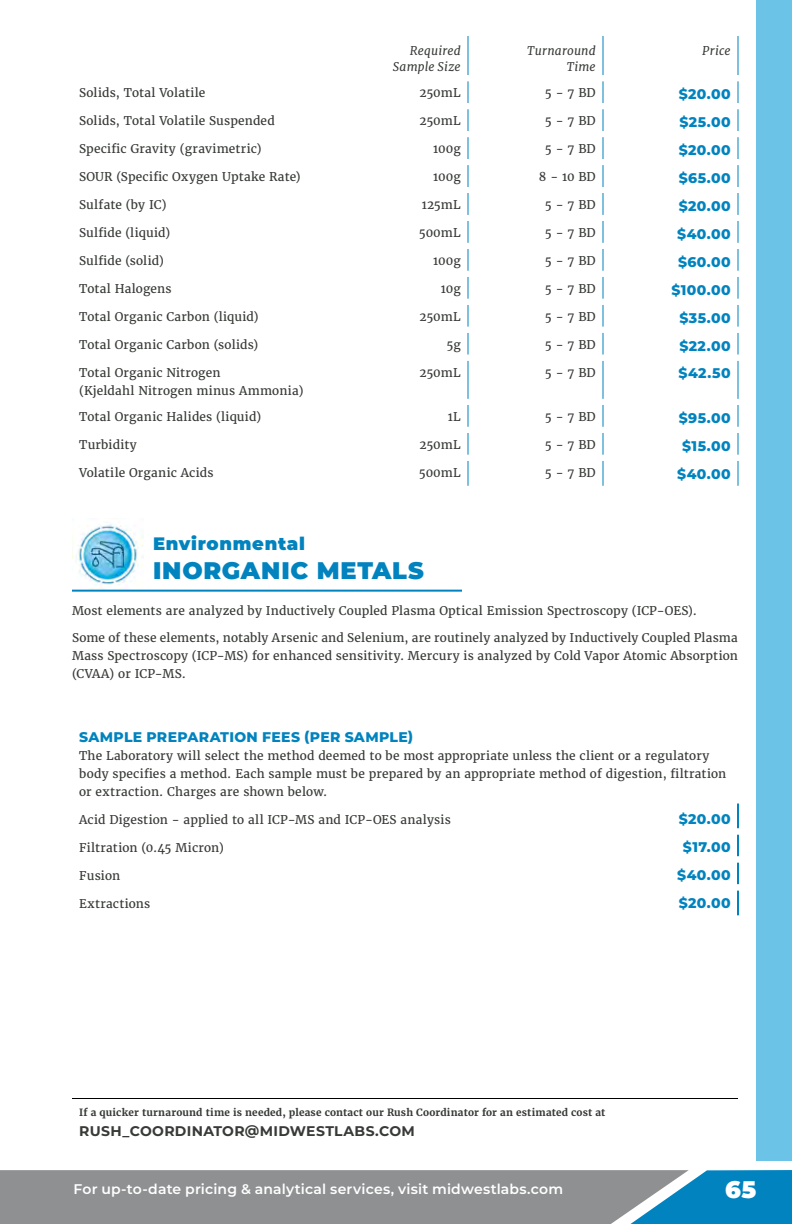
<style>
.page{position:relative;width:792px;height:1224px;background:#fff}
.page>*{position:absolute;margin:0;border:0;box-sizing:border-box;transform-origin:0 0}
.t1{font:900 24px "Montserrat";letter-spacing:.03em;color:#0083be}
.t2{font:900 24px "Montserrat";color:#fff}
.t3{font:900 18px "Montserrat";letter-spacing:.04em;color:#0083be}
.t4{font:800 14px "Montserrat";letter-spacing:.03em;color:#0083be}
.t5{font:600 14px "Montserrat";letter-spacing:.01em;color:#fff}
.t6{font:700 14px "Montserrat";letter-spacing:.02em;color:#373a36}
.t7{font:12px/18px "Merriweather";letter-spacing:.01em;color:#373a36}
.t8{font:italic 12px/16px "Merriweather";letter-spacing:.015em;color:#373a36;text-align:right}
.t9{font:700 10px "Merriweather";letter-spacing:.02em;color:#373a36}
</style>
<div class="page">
<svg style="left:0;top:1170px;width:792px;height:54px;background:#7b909b"></svg>
<div style="left:756px;top:0;width:36px;height:1161px;background:#6bc3e7"></div>
<hr style="left:468px;top:36px;width:1px;height:39px;background:#0083be">
<hr style="left:602px;top:36px;width:2px;height:39px;background:#0083be">
<hr style="left:738px;top:36px;width:1px;height:39px;background:#0083be">
<svg style="left:468px;top:81px;width:1px;height:22px"></svg>
<hr style="left:602px;top:81px;width:2px;height:22px;background:#0083be">
<svg style="left:738px;top:81px;width:1px;height:22px"></svg>
<svg style="left:468px;top:109px;width:1px;height:22px"></svg>
<hr style="left:602px;top:109px;width:2px;height:22px;background:#0083be">
<svg style="left:738px;top:109px;width:1px;height:22px"></svg>
<svg style="left:468px;top:137px;width:1px;height:22px"></svg>
<hr style="left:602px;top:137px;width:2px;height:22px;background:#0083be">
<svg style="left:738px;top:137px;width:1px;height:22px"></svg>
<svg style="left:468px;top:193px;width:1px;height:22px"></svg>
<hr style="left:602px;top:193px;width:2px;height:22px;background:#0083be">
<svg style="left:738px;top:193px;width:1px;height:22px"></svg>
<svg style="left:468px;top:221px;width:1px;height:22px"></svg>
<hr style="left:602px;top:221px;width:2px;height:22px;background:#0083be">
<svg style="left:738px;top:221px;width:1px;height:22px"></svg>
<svg style="left:468px;top:249px;width:1px;height:22px"></svg>
<hr style="left:602px;top:249px;width:2px;height:22px;background:#0083be">
<svg style="left:738px;top:249px;width:1px;height:22px"></svg>
<svg style="left:468px;top:277px;width:1px;height:22px"></svg>
<hr style="left:602px;top:277px;width:2px;height:22px;background:#0083be">
<svg style="left:738px;top:277px;width:1px;height:22px"></svg>
<svg style="left:468px;top:305px;width:1px;height:22px"></svg>
<hr style="left:602px;top:305px;width:2px;height:22px;background:#0083be">
<svg style="left:738px;top:305px;width:1px;height:22px"></svg>
<svg style="left:468px;top:333px;width:1px;height:22px"></svg>
<hr style="left:602px;top:333px;width:2px;height:22px;background:#0083be">
<svg style="left:738px;top:333px;width:1px;height:22px"></svg>
<hr style="left:468px;top:361px;width:1px;height:38px;background:#0083be">
<hr style="left:602px;top:361px;width:2px;height:38px;background:#0083be">
<hr style="left:738px;top:361px;width:1px;height:38px;background:#0083be">
<svg style="left:468px;top:405px;width:1px;height:22px"></svg>
<hr style="left:602px;top:405px;width:2px;height:22px;background:#0083be">
<svg style="left:738px;top:405px;width:1px;height:22px"></svg>
<svg style="left:468px;top:433px;width:1px;height:22px"></svg>
<hr style="left:602px;top:433px;width:2px;height:22px;background:#0083be">
<svg style="left:738px;top:433px;width:1px;height:22px"></svg>
<svg style="left:468px;top:461px;width:1px;height:25px"></svg>
<hr style="left:602px;top:461px;width:2px;height:25px;background:#0083be">
<svg style="left:738px;top:461px;width:1px;height:25px"></svg>
<svg style="left:468px;top:165px;width:1px;height:22px"></svg>
<hr style="left:602px;top:165px;width:2px;height:22px;background:#0083be">
<svg style="left:738px;top:165px;width:1px;height:22px"></svg>
<hr style="left:737px;top:804px;width:2px;height:24px;background:#0083be">
<hr style="left:737px;top:834px;width:2px;height:22px;background:#0083be">
<hr style="left:737px;top:862px;width:2px;height:22px;background:#0083be">
<hr style="left:737px;top:890px;width:2px;height:25px;background:#0083be">
<hr style="left:72px;top:1098px;width:666px;height:1px;background:#000">
<img style="left:72px;top:523px;width:72px;height:67px">
<hr style="left:72px;top:590px;width:390px;height:2px;background:#0083be">
<p class="t8" style="left:393px;top:43px;width:69px">Required<br>Sample Size</p>
<p class="t8" style="left:527px;top:43px;width:70px">Turnaround<br>Time</p>
<p class="t8" style="left:702px;top:43px;width:30px">Price</p>
<p class="t7" style="left:79px;top:84px;width:128px">Solids, Total Volatile</p>
<p class="t7" style="left:420px;top:84px;width:43px">250mL</p>
<p class="t7" style="left:545px;top:84px;width:52px">5 - 7 BD</p>
<p class="t4" style="left:679px;top:84px;width:54px">$20.00</p>
<p class="t7" style="left:79px;top:112px;width:197px">Solids, Total Volatile Suspended</p>
<p class="t7" style="left:420px;top:112px;width:43px">250mL</p>
<p class="t7" style="left:545px;top:112px;width:52px">5 - 7 BD</p>
<p class="t4" style="left:679px;top:112px;width:53px">$25.00</p>
<p class="t7" style="left:79px;top:140px;width:184px">Specific Gravity (gravimetric)</p>
<p class="t7" style="left:433px;top:140px;width:29px">100g</p>
<p class="t7" style="left:545px;top:140px;width:52px">5 - 7 BD</p>
<p class="t4" style="left:679px;top:140px;width:54px">$20.00</p>
<p class="t7" style="left:79px;top:168px;width:223px">SOUR (Specific Oxygen Uptake Rate)</p>
<p class="t7" style="left:433px;top:168px;width:29px">100g</p>
<p class="t7" style="left:539px;top:168px;width:58px">8 - 10 BD</p>
<p class="t4" style="left:679px;top:168px;width:54px">$65.00</p>
<p class="t7" style="left:79px;top:196px;width:89px">Sulfate (by IC)</p>
<p class="t7" style="left:422px;top:196px;width:41px">125mL</p>
<p class="t7" style="left:545px;top:196px;width:52px">5 - 7 BD</p>
<p class="t4" style="left:679px;top:196px;width:54px">$20.00</p>
<p class="t7" style="left:79px;top:224px;width:93px">Sulfide (liquid)</p>
<p class="t7" style="left:419px;top:224px;width:44px">500mL</p>
<p class="t7" style="left:545px;top:224px;width:52px">5 - 7 BD</p>
<p class="t4" style="left:677px;top:223px;width:55px">$40.00</p>
<p class="t7" style="left:79px;top:252px;width:86px">Sulfide (solid)</p>
<p class="t7" style="left:433px;top:252px;width:29px">100g</p>
<p class="t7" style="left:545px;top:252px;width:52px">5 - 7 BD</p>
<p class="t4" style="left:678px;top:251px;width:54px">$60.00</p>
<p class="t7" style="left:79px;top:280px;width:94px">Total Halogens</p>
<p class="t7" style="left:441px;top:280px;width:21px">10g</p>
<p class="t7" style="left:545px;top:280px;width:52px">5 - 7 BD</p>
<p class="t4" style="left:671px;top:279px;width:61px">$100.00</p>
<p class="t7" style="left:79px;top:308px;width:181px">Total Organic Carbon (liquid)</p>
<p class="t7" style="left:420px;top:308px;width:43px">250mL</p>
<p class="t7" style="left:545px;top:308px;width:52px">5 - 7 BD</p>
<p class="t4" style="left:679px;top:307px;width:53px">$35.00</p>
<p class="t7" style="left:79px;top:336px;width:181px">Total Organic Carbon (solids)</p>
<p class="t7" style="left:447px;top:336px;width:16px">5g</p>
<p class="t7" style="left:545px;top:336px;width:52px">5 - 7 BD</p>
<p class="t4" style="left:679px;top:335px;width:53px">$22.00</p>
<p class="t7" style="left:79px;top:363px;width:226px">Total Organic Nitrogen<br>(Kjeldahl Nitrogen minus Ammonia)</p>
<p class="t7" style="left:420px;top:363px;width:43px">250mL</p>
<p class="t7" style="left:545px;top:363px;width:52px">5 - 7 BD</p>
<p class="t4" style="left:679px;top:363px;width:54px">$42.50</p>
<p class="t7" style="left:79px;top:408px;width:184px">Total Organic Halides (liquid)</p>
<p class="t7" style="left:448px;top:408px;width:14px">1L</p>
<p class="t7" style="left:545px;top:408px;width:52px">5 - 7 BD</p>
<p class="t4" style="left:679px;top:407px;width:53px">$95.00</p>
<p class="t7" style="left:79px;top:436px;width:59px">Turbidity</p>
<p class="t7" style="left:420px;top:436px;width:43px">250mL</p>
<p class="t7" style="left:545px;top:436px;width:52px">5 - 7 BD</p>
<p class="t4" style="left:682px;top:435px;width:50px">$15.00</p>
<p class="t7" style="left:79px;top:464px;width:136px">Volatile Organic Acids</p>
<p class="t7" style="left:419px;top:464px;width:44px">500mL</p>
<p class="t7" style="left:545px;top:464px;width:52px">5 - 7 BD</p>
<p class="t4" style="left:677px;top:463px;width:55px">$40.00</p>
<h2 class="t3" style="left:153px;top:530px;width:153px">Environmental</h2>
<h1 class="t1" style="left:153px;top:552px;width:272px">INORGANIC METALS</h1>
<p class="t7" style="left:72px;top:601px;width:626px">Most elements are analyzed by Inductively Coupled Plasma Optical Emission Spectroscopy (ICP-OES).</p>
<p class="t7" style="left:72px;top:628px;width:668px;text-align:justify">Some of these elements, notably Arsenic and Selenium, are routinely analyzed by Inductively Coupled Plasma Mass Spectroscopy (ICP-MS) for enhanced sensitivity. Mercury is analyzed by Cold Vapor Atomic Absorption (CVAA) or ICP-MS.</p>
<p class="t4" style="left:79px;top:727px;width:336px">SAMPLE PREPARATION FEES (PER SAMPLE)</p>
<p class="t7" style="left:79px;top:747px;width:649px">The Laboratory will select the method deemed to be most appropriate unless the client or a regulatory body specifies a method. Each sample must be prepared by an appropriate method of digestion, filtration or extraction. Charges are shown below.</p>
<p class="t7" style="left:79px;top:811px;width:373px">Acid Digestion - applied to all ICP-MS and ICP-OES analysis</p>
<p class="t4" style="left:679px;top:809px;width:54px">$20.00</p>
<p class="t7" style="left:79px;top:839px;width:146px">Filtration (0.45 Micron)</p>
<p class="t4" style="left:683px;top:837px;width:49px">$17.00</p>
<p class="t7" style="left:79px;top:867px;width:43px">Fusion</p>
<p class="t4" style="left:677px;top:865px;width:55px">$40.00</p>
<p class="t7" style="left:79px;top:895px;width:73px">Extractions</p>
<p class="t4" style="left:679px;top:893px;width:54px">$20.00</p>
<p class="t9" style="left:79px;top:1106px;width:528px">If a quicker turnaround time is needed, please contact our Rush Coordinator for an estimated cost at</p>
<p class="t6" style="left:79px;top:1120px;width:337px">RUSH_COORDINATOR@MIDWESTLABS.COM</p>
<p class="t5" style="left:73px;top:1179px;width:491px">For up-to-date pricing &amp; analytical services, visit midwestlabs.com</p>
<h1 class="t2" style="left:725px;top:1171px;width:33px">65</h1>
</div>
